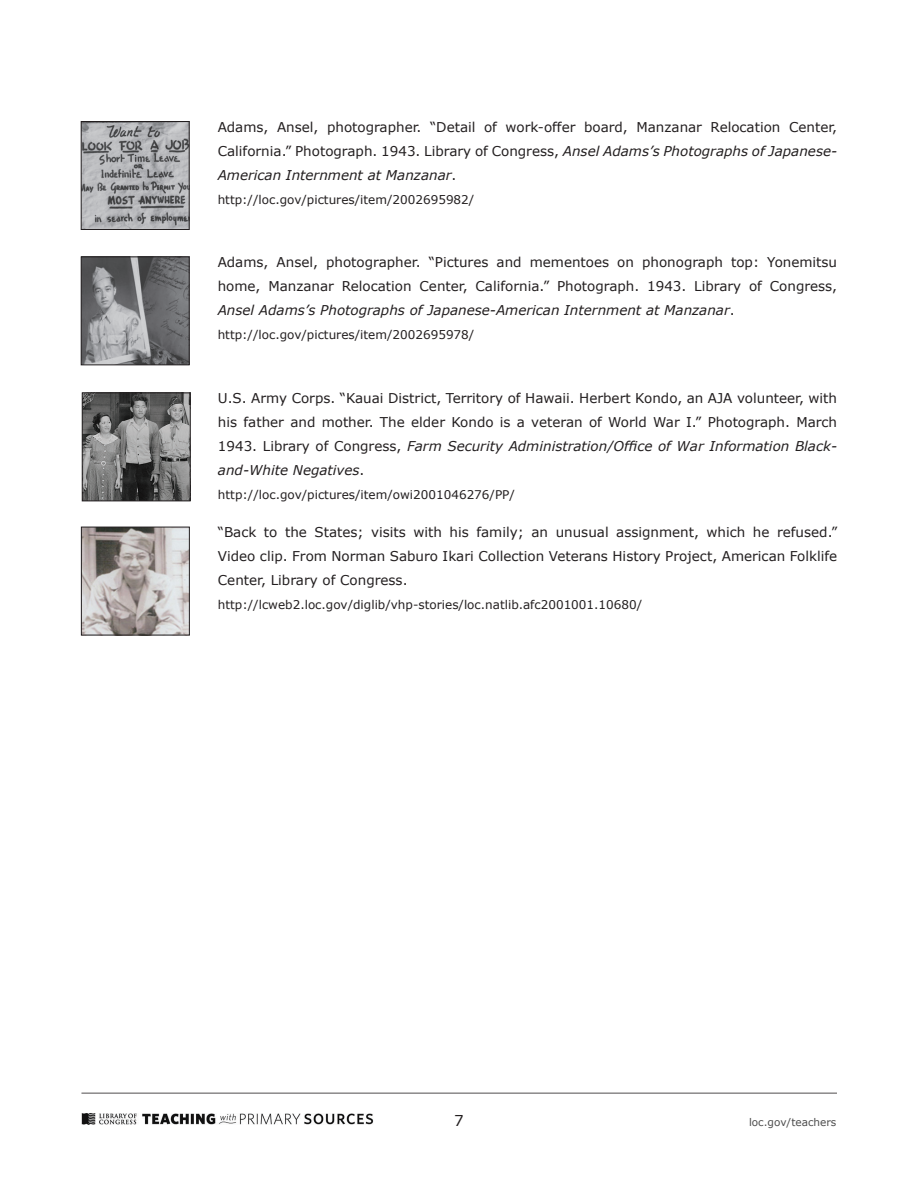
<style>
.page{position:relative;width:918px;height:1188px;background:#fff}
.page>*{position:absolute;margin:0;border:0;box-sizing:border-box;transform-origin:0 0}
.t1{font:15px "Verdana";color:#231f20}
.t2{font:13.5px/24px "Verdana";color:#231f20;text-align:justify}
.t3{font:12px "Verdana";color:#231f20}
.t4{font:10.5px "Verdana";color:#4d4d4d}
.s1{font-style:italic}
</style>
<div class="page">
<hr style="left:81px;top:1093px;width:756px;height:1px;background:#231f20">
<img style="left:81px;top:1113px;width:292px;height:12px">
<img style="left:83px;top:123px;width:104px;height:105px">
<div style="left:81px;top:121px;width:108px;height:109px;border:1px solid #231f20"></div>
<img style="left:83px;top:259px;width:104px;height:104px">
<div style="left:81px;top:257px;width:108px;height:108px;border:1px solid #231f20"></div>
<img style="left:83px;top:529px;width:105px;height:104px">
<div style="left:81px;top:527px;width:109px;height:108px;border:1px solid #231f20"></div>
<img style="left:84px;top:395px;width:104px;height:104px">
<div style="left:82px;top:393px;width:108px;height:108px;border:1px solid #231f20"></div>
<p class="t2" style="left:218px;top:115px;width:621px">Adams, Ansel, photographer. “Detail of work-offer board, Manzanar Relocation Center, California.” Photograph. 1943. Library of Congress, <span class="s1">Ansel Adams’s Photographs of Japanese-American Internment at Manzanar</span>.</p>
<p class="t3" style="left:218px;top:191px;width:258px">http://loc.gov/pictures/item/2002695982/</p>
<p class="t2" style="left:218px;top:250px;width:621px">Adams, Ansel, photographer. “Pictures and mementoes on phonograph top: Yonemitsu home, Manzanar Relocation Center, California.” Photograph. 1943. Library of Congress, <span class="s1">Ansel Adams’s Photographs of Japanese-American Internment at Manzanar</span>.</p>
<p class="t3" style="left:218px;top:327px;width:258px">http://loc.gov/pictures/item/2002695978/</p>
<p class="t2" style="left:218px;top:386px;width:621px">U.S. Army Corps. “Kauai District, Territory of Hawaii. Herbert Kondo, an AJA volunteer, with his father and mother. The elder Kondo is a veteran of World War I.” Photograph. March 1943. Library of Congress, <span class="s1">Farm Security Administration/Office of War Information Black&shy;and-White Negatives</span>.</p>
<p class="t3" style="left:218px;top:487px;width:298px">http://loc.gov/pictures/item/owi2001046276/PP/</p>
<p class="t2" style="left:218px;top:520px;width:621px">“Back to the States; visits with his family; an unusual assignment, which he refused.” Video clip. From Norman Saburo Ikari Collection Veterans History Project, American Folklife Center, Library of Congress.</p>
<p class="t3" style="left:218px;top:597px;width:426px">http://lcweb2.loc.gov/diglib/vhp-stories/loc.natlib.afc2001001.10680/</p>
<p class="t1" style="left:454px;top:1110px;width:11px">7</p>
<p class="t4" style="left:749px;top:1115px;width:89px">loc.gov/teachers</p>
</div>
